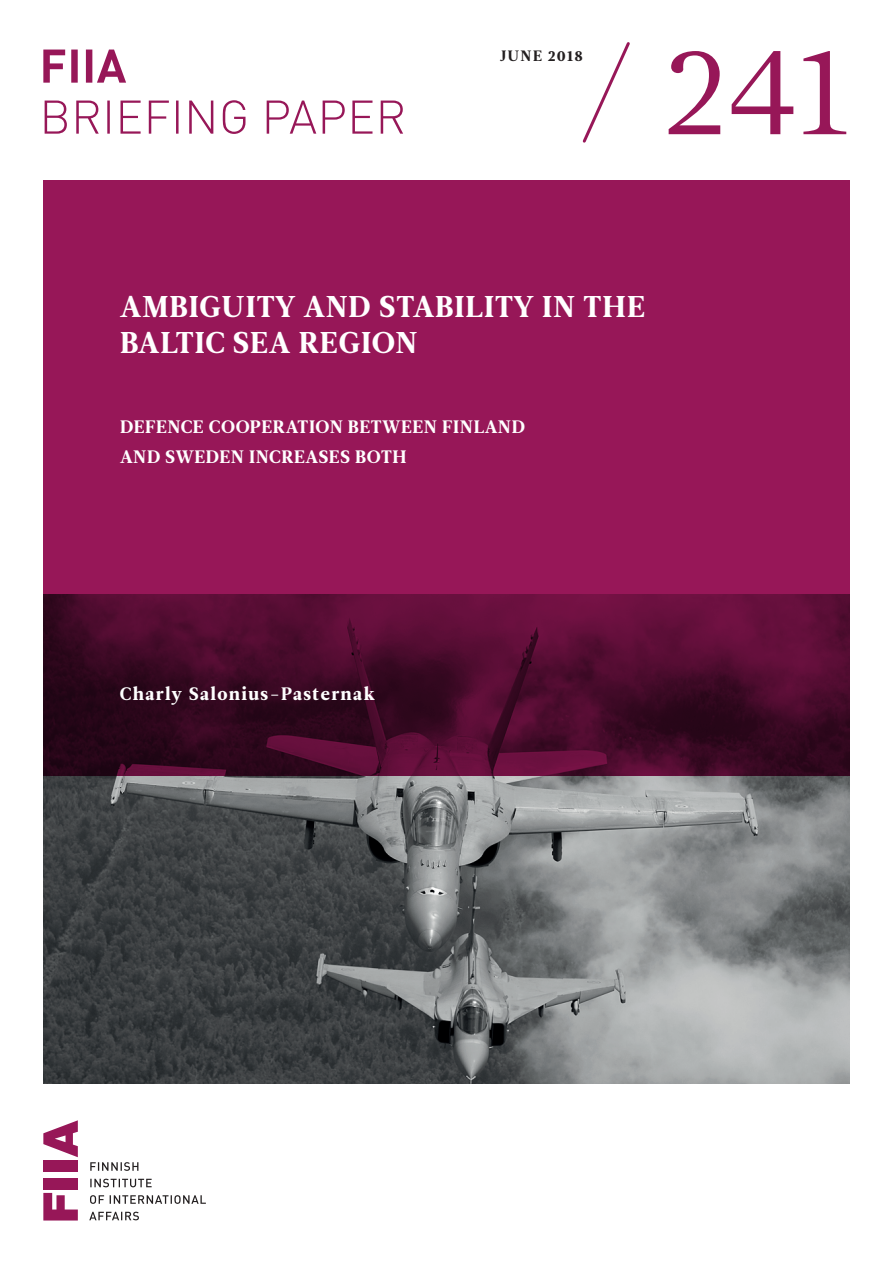
<style>
.page{position:relative;width:893px;height:1263px;background:#fff}
.page>*{position:absolute;margin:0;border:0;box-sizing:border-box;transform-origin:0 0}
.t1{font:126px "Leitura News Roman 1";color:#971758}
.t2{font:30px/36px "Leitura News Roman 4";letter-spacing:.035em;color:#fff}
.t3{font:18px/30px "Leitura News Roman 4";letter-spacing:.035em;color:#fff}
.t4{font:18px "Leitura News Roman 4";letter-spacing:.08em;color:#fff}
.t5{font:15px "Leitura News Roman 4";letter-spacing:.085em;color:#231f20}
</style>
<div class="page">
<svg style="left:45px;top:100px;width:358px;height:34px"></svg>
<svg style="left:43px;top:50px;width:83px;height:33px"></svg>
<svg style="left:89px;top:1212px;width:50px;height:8px"></svg>
<svg style="left:90px;top:1195px;width:116px;height:9px"></svg>
<svg style="left:90px;top:1179px;width:62px;height:8px"></svg>
<svg style="left:90px;top:1162px;width:48px;height:9px"></svg>
<div style="left:43px;top:1178px;width:35px;height:11px;background:#971758"></div>
<svg style="left:43px;top:1193px;width:35px;height:27px"></svg>
<div style="left:43px;top:1161px;width:35px;height:11px;background:#971758"></div>
<svg style="left:43px;top:1120px;width:35px;height:37px"></svg>
<img style="left:43px;top:775px;width:807px;height:308px">
<svg style="left:43px;top:180px;width:807px;height:595px;background:#7f134a"></svg>
<svg style="left:582px;top:42px;width:48px;height:101px"></svg>
<p class="t5" style="left:500px;top:47px;width:84px">JUNE 2018</p>
<h1 class="t1" style="left:662px;top:17px;width:191px">241</h1>
<h2 class="t2" style="left:120px;top:289px;width:526px">AMBIGUITY AND STABILITY IN THE<br>BALTIC SEA REGION</h2>
<p class="t3" style="left:120px;top:412px;width:406px">DEFENCE COOPERATION BETWEEN FINLAND<br>AND SWEDEN INCREASES BOTH</p>
<p class="t4" style="left:120px;top:683px;width:256px">Charly Salonius-Pasternak</p>
</div>
